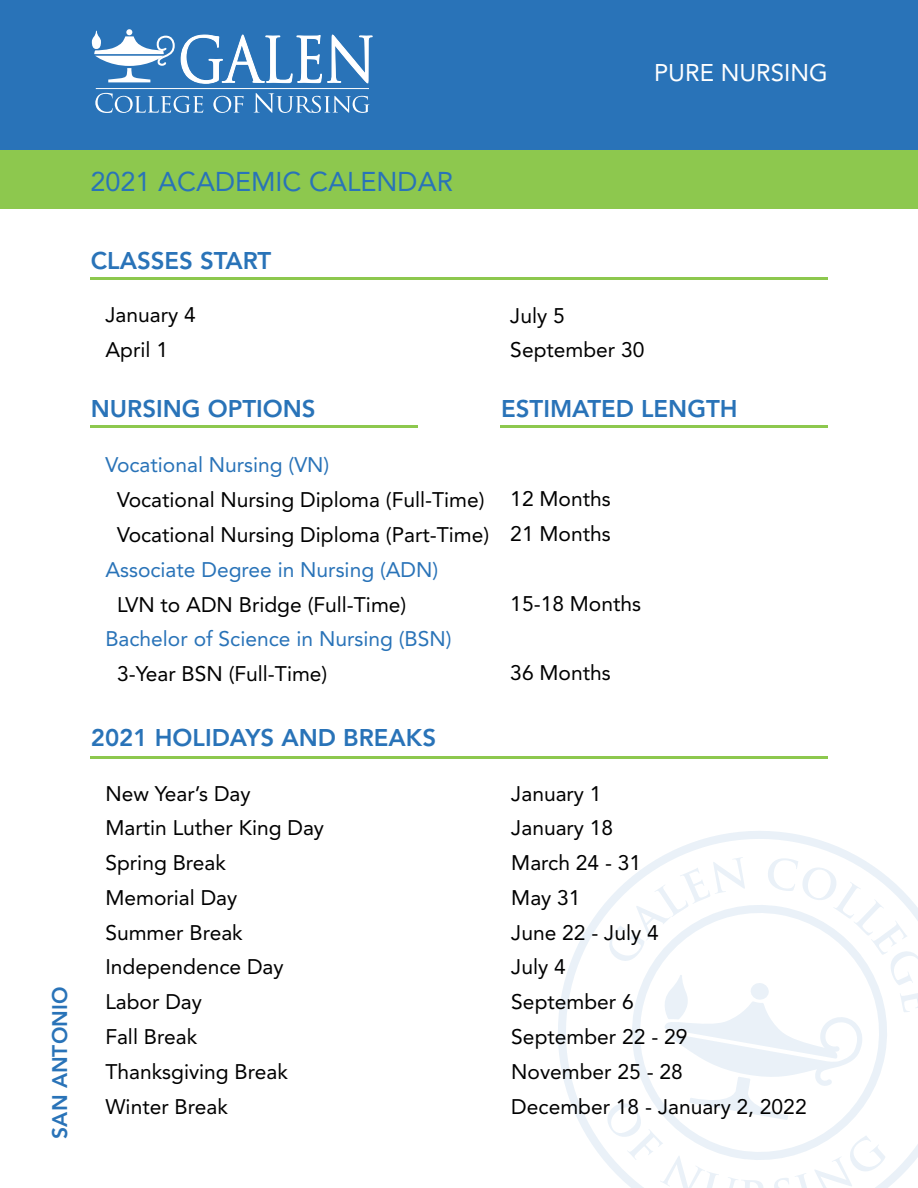
<style>
.page{position:relative;width:918px;height:1188px;background:#fff}
.page>*{position:absolute;margin:0;border:0;box-sizing:border-box;transform-origin:0 0}
.t1{font:27px "Avenir";color:#2973b8}
.t2{font:800 24px "Avenir";color:#2973b8}
.t3{font:24px "Avenir";color:#fff}
.t4{font:21px/34.8px "Avenir";color:#000}
.t5{font:21px "Avenir";color:#2973b8}
.t6{font:800 21px "Avenir";color:#2973b8}
</style>
<div class="page">
<div style="left:0;top:144px;width:918px;height:64px;background:#8dc84e"></div>
<div style="left:0;top:0;width:918px;height:150px;background:#2973b8"></div>
<svg style="left:558px;top:831px;width:300px;height:329px"></svg>
<svg style="left:604px;top:857px;width:314px;height:331px"></svg>
<svg style="left:95px;top:93px;width:108px;height:20px"></svg>
<svg style="left:213px;top:96px;width:31px;height:17px"></svg>
<svg style="left:254px;top:93px;width:115px;height:20px"></svg>
<svg style="left:92px;top:29px;width:281px;height:55px"></svg>
<hr style="left:96px;top:88px;width:273px;height:1px;background:#fff">
<hr style="left:90px;top:277px;width:738px;height:3px;background:#8dc84e">
<hr style="left:90px;top:756px;width:738px;height:2px;background:#8dc84e">
<hr style="left:90px;top:425px;width:328px;height:3px;background:#8dc84e">
<hr style="left:500px;top:425px;width:328px;height:3px;background:#8dc84e">
<p class="t3" style="left:654px;top:57px;width:175px">PURE NURSING</p>
<p class="t6" style="left:46px;top:1139px;width:153px;rotate:-90deg">SAN ANTONIO</p>
<p class="t1" style="left:91px;top:164px;width:364px">2021 ACADEMIC CALENDAR</p>
<p class="t2" style="left:91px;top:245px;width:182px">CLASSES START</p>
<p class="t4" style="left:105px;top:298px;width:92px">January 4<br>April 1</p>
<p class="t4" style="left:510px;top:298px;width:136px">July 5<br>September 30</p>
<p class="t2" style="left:91px;top:393px;width:226px">NURSING OPTIONS</p>
<p class="t2" style="left:501px;top:393px;width:238px">ESTIMATED LENGTH</p>
<p class="t5" style="left:105px;top:451px;width:226px">Vocational Nursing (VN)</p>
<p class="t4" style="left:117px;top:483px;width:374px">Vocational Nursing Diploma (Full-Time)<br>Vocational Nursing Diploma (Part-Time)</p>
<p class="t5" style="left:105px;top:556px;width:335px">Associate Degree in Nursing (ADN)</p>
<p class="t4" style="left:117px;top:587px;width:291px">LVN to ADN Bridge (Full-Time)</p>
<p class="t5" style="left:105px;top:625px;width:348px">Bachelor of Science in Nursing (BSN)</p>
<p class="t4" style="left:117px;top:657px;width:212px">3-Year BSN (Full-Time)</p>
<p class="t4" style="left:510px;top:482px;width:102px">12 Months<br>21 Months</p>
<p class="t4" style="left:510px;top:586px;width:132px">15-18 Months</p>
<p class="t4" style="left:510px;top:656px;width:102px">36 Months</p>
<p class="t2" style="left:91px;top:722px;width:347px">2021 HOLIDAYS AND BREAKS</p>
<p class="t4" style="left:105px;top:776px;width:220px">New Year’s Day<br>Martin Luther King Day<br>Spring Break<br>Memorial Day<br>Summer Break<br>Independence Day<br>Labor Day<br>Fall Break<br>Thanksgiving Break<br>Winter Break</p>
<p class="t4" style="left:511px;top:776px;width:297px">January 1<br>January 18<br>March 24 - 31<br>May 31<br>June 22 - July 4<br>July 4<br>September 6<br>September 22 - 29<br>November 25 - 28<br>December 18 - January 2, 2022</p>
</div>
